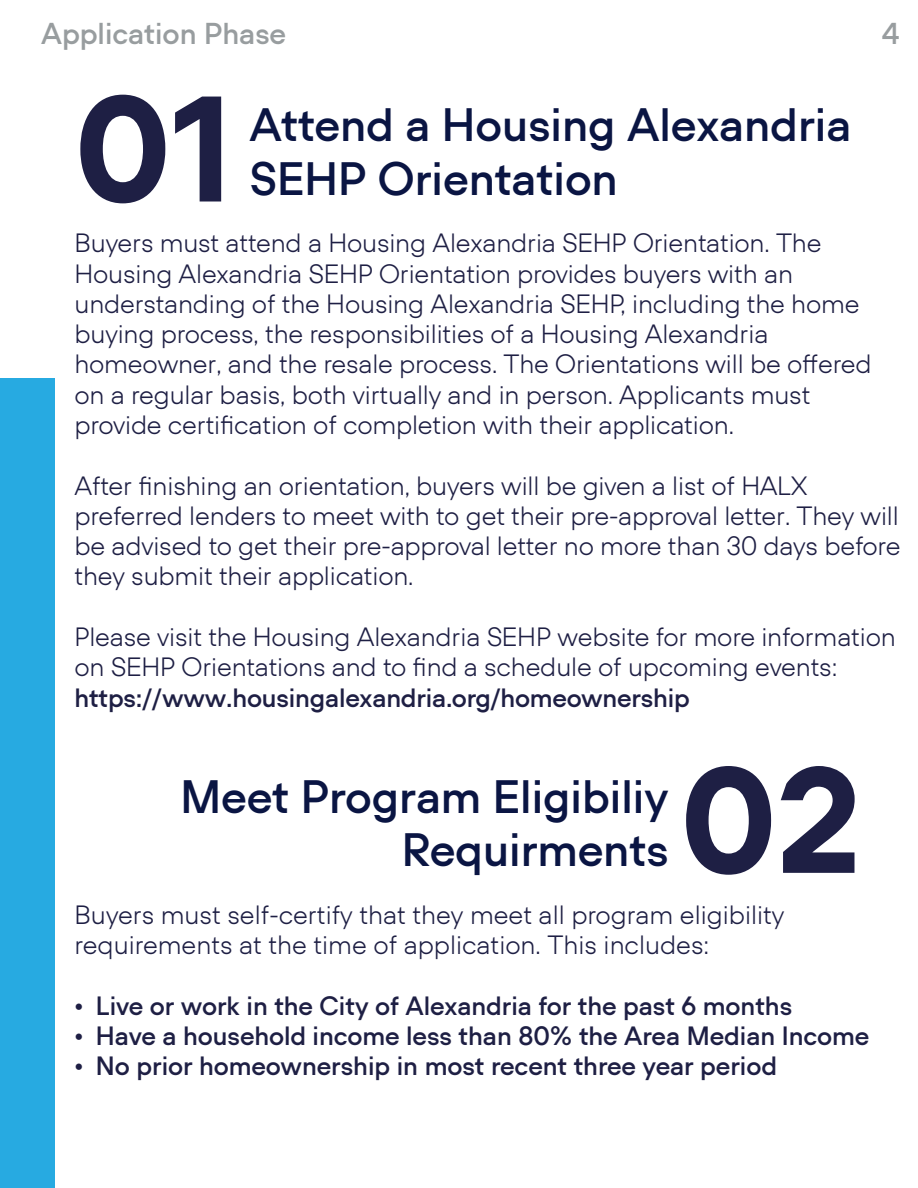
<style>
.page{position:relative;width:918px;height:1188px;background:#fff}
.page>*{position:absolute;margin:0;border:0;box-sizing:border-box;transform-origin:0 0}
.t1{font:700 145.8px "U City Pro";color:#1e1f44}
.t2{font:600 44.7px/53.6px "U City";color:#0a1543}
.t3{font:600 28.8px "U City";color:#989d9f}
.t4{font:300 25.2px/30.3px "U City";letter-spacing:-.005em;color:#1e1f44}
.t5{font:600 25.2px "U City";letter-spacing:-.005em;color:#1e1f44}
.s1{font-family:"Times New Roman";font-weight:400}
</style>
<div class="page">
<div style="left:0;top:379px;width:54px;height:809px;background:#27aae1"></div>
<p class="t3" style="left:41px;top:16px;width:246px">Application Phase</p>
<p class="t3" style="left:882px;top:16px;width:19px">4</p>
<h1 class="t1" style="left:75px;top:30px;width:158px">01</h1>
<h2 class="t2" style="left:249px;top:98px;width:603px">Attend a Housing Alexandria<br>SEHP Orientation</h2>
<p class="t4" style="left:75px;top:228px;width:799px">Buyers must attend a Housing Alexandria SEHP Orientation. The Housing Alexandria SEHP Orientation provides buyers with an understanding of the Housing Alexandria SEHP, including the home buying process, the responsibilities of a Housing Alexandria homeowner, and the resale process. The Orientations will be offered on a regular basis, both virtually and in person. Applicants must provide certification of completion with their application.</p>
<p class="t4" style="left:75px;top:470px;width:827px">After finishing an orientation, buyers will be given a list of HALX preferred lenders to meet with to get their pre-approval letter. They will be advised to get their pre-approval letter no more than 30 days before they submit their application.</p>
<p class="t4" style="left:75px;top:621px;width:823px">Please visit the Housing Alexandria SEHP website for more information on SEHP Orientations and to find a schedule of upcoming events:</p>
<p class="t5" style="left:75px;top:682px;width:617px">https://www.housingalexandria.org/homeownership</p>
<h1 class="t1" style="left:680px;top:702px;width:182px">02</h1>
<h2 class="t2" style="left:180px;top:769px;width:490px;text-align:right">Meet Program Eligibiliy<br>Requirments</h2>
<p class="t4" style="left:75px;top:899px;width:711px">Buyers must self-certify that they meet all program eligibility requirements at the time of application. This includes:</p>
<p class="t5" style="left:75px;top:990px;width:719px"><span class="s1">•</span> Live or work in the City of Alexandria for the past 6 months</p>
<p class="t5" style="left:75px;top:1020px;width:796px"><span class="s1">•</span> Have a household income less than 80% the Area Median Income</p>
<p class="t5" style="left:75px;top:1051px;width:704px"><span class="s1">•</span> No prior homeownership in most recent three year period</p>
</div>
